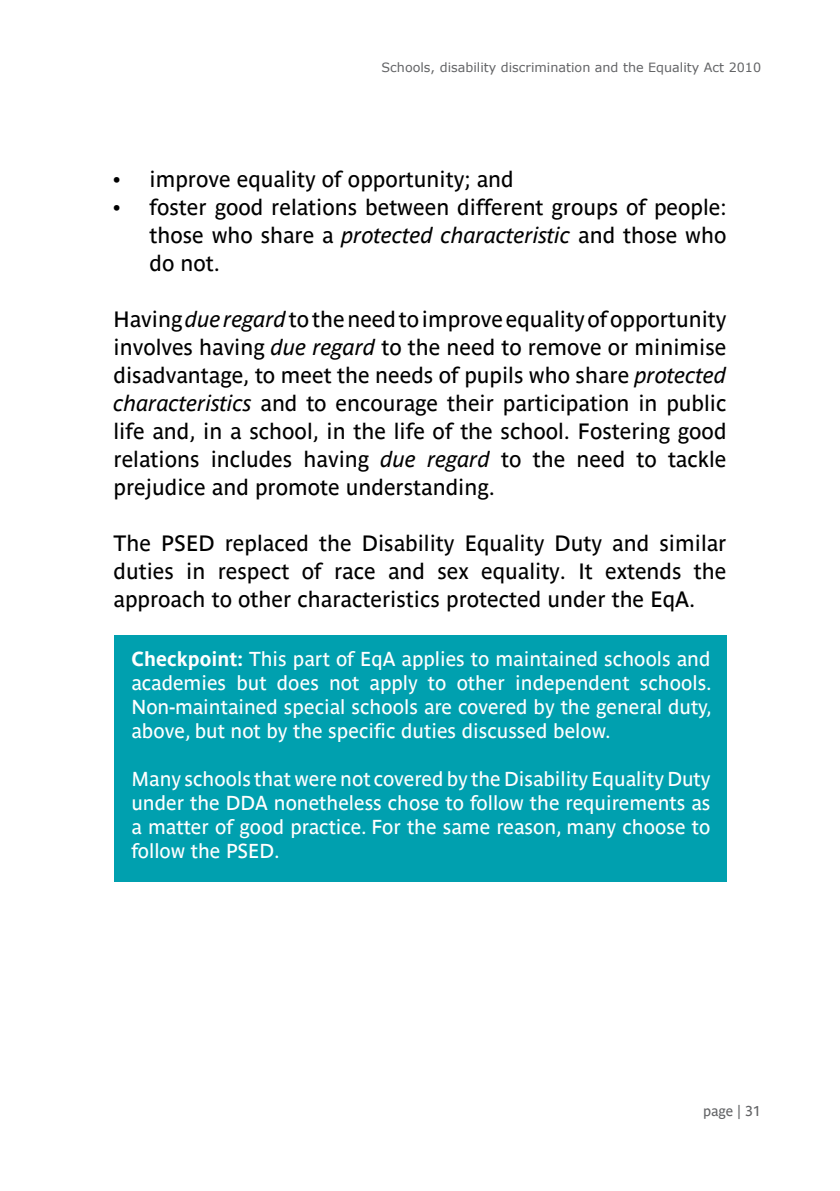
<style>
.page{position:relative;width:840px;height:1191px;background:#fff}
.page>*{position:absolute;margin:0;border:0;box-sizing:border-box;transform-origin:0 0}
.t1{font:22px/28px "Parisine Std";color:#000;text-align:justify}
.t2{font:20px/24px "Parisine Std";color:#fff;text-align:justify}
.t3{font:14.2px "Parisine Std";color:#636466}
.t4{font:12.8px "Verdana";color:#636466}
.s1{font-style:italic}
.s2{font-weight:700}
</style>
<div class="page">
<div style="left:113px;top:635px;width:613px;height:246px;background:#00a0af"></div>
<p class="t4" style="left:381px;top:58px;width:381px">Schools, disability discrimination and the Equality Act 2010</p>
<p class="t1" style="left:113px;top:165px;width:401px">• improve equality of opportunity; and</p>
<p class="t1" style="left:149px;top:193px;width:578px;text-indent:-36px">• foster good relations between different groups of people: those who share a <span class="s1">protected characteristic</span> and those who do not.</p>
<p class="t1" style="left:113px;top:305px;width:614px">Having <span class="s1">due regard</span> to the need to improve equality of opportunity involves having <span class="s1">due regard</span> to the need to remove or minimise disadvantage, to meet the needs of pupils who share <span class="s1">protected characteristics</span> and to encourage their participation in public life and, in a school, in the life of the school. Fostering good relations includes having <span class="s1">due regard</span> to the need to tackle prejudice and promote understanding.</p>
<p class="t1" style="left:113px;top:529px;width:614px">The PSED replaced the Disability Equality Duty and similar duties in respect of race and sex equality. It extends the approach to other characteristics protected under the EqA.</p>
<p class="t2" style="left:131px;top:647px;width:581px"><span class="s2">Checkpoint:</span> This part of EqA applies to maintained schools and academies but does not apply to other independent schools.<br>Non-maintained special schools are covered by the general duty, above, but not by the specific duties discussed below.</p>
<p class="t2" style="left:131px;top:767px;width:580px">Many schools that were not covered by the Disability Equality Duty under the DDA nonetheless chose to follow the requirements as a matter of good practice. For the same reason, many choose to follow the PSED.</p>
<p class="t3" style="left:702px;top:1102px;width:60px">page | 31</p>
</div>
